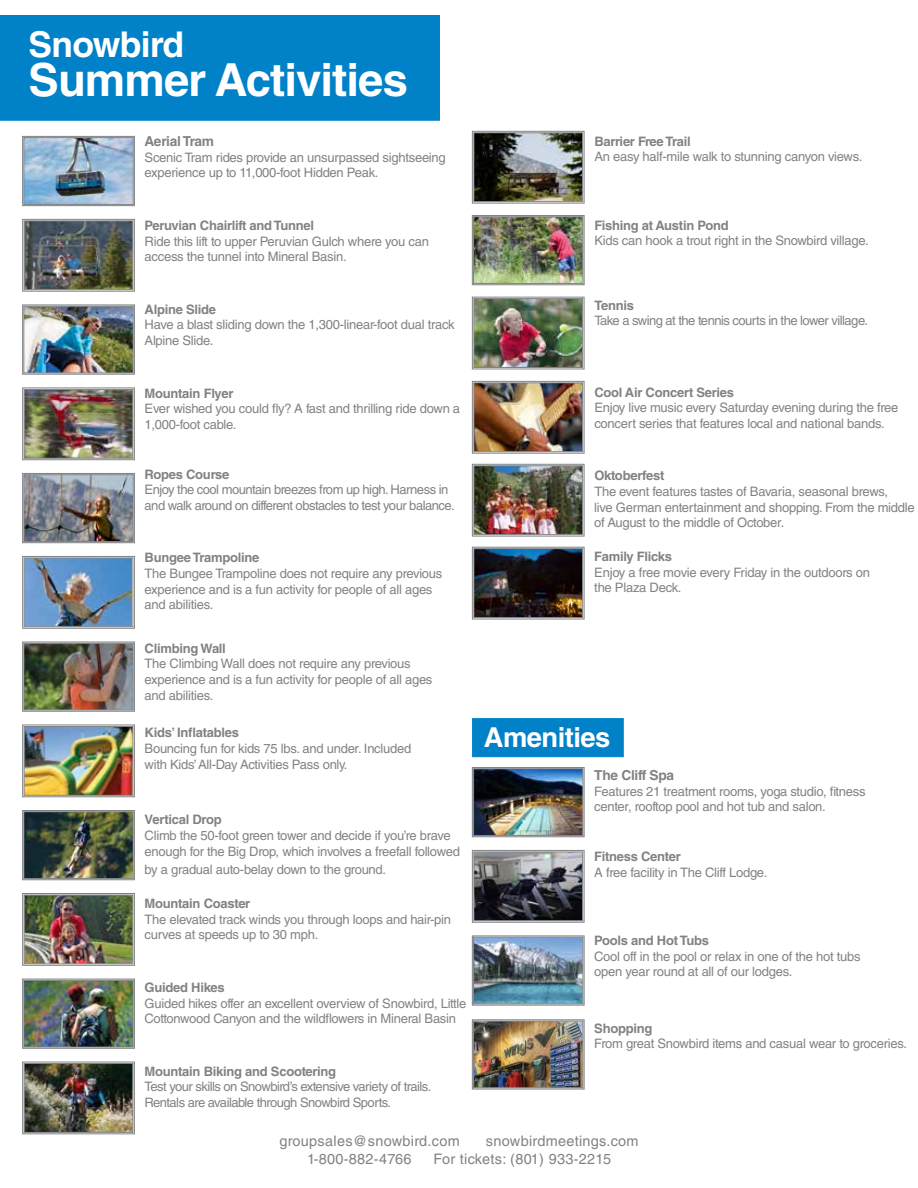
<style>
.page{position:relative;width:918px;height:1188px;background:#fff}
.page>*{position:absolute;margin:0;border:0;box-sizing:border-box;transform-origin:0 0}
.t1{font:700 45.6px "Helvetica LT Std";letter-spacing:-.02em;color:#fff}
.t2{font:700 35.55px "Helvetica LT Std";letter-spacing:-.02em;color:#fff}
.t3{font:700 27.45px "Helvetica LT Std";letter-spacing:-.02em;color:#fff}
.t4{font:14.4px "Helvetica LT Std";letter-spacing:.02em;color:#808285}
.t5{font:700 13.8px "Helvetica LT Std";letter-spacing:-.02em;color:#808285}
.t6{font:13.05px/15.6px "Helvetica LT Std";letter-spacing:-.02em;color:#808285}
.t7{font:700 13.05px "Helvetica LT Std";letter-spacing:-.02em;color:#808285}
.t8{font:13.05px/15.6px "Helvetica LT Std";letter-spacing:-.04em;color:#808285}
</style>
<div class="page">
<img style="left:22px;top:136px;width:113px;height:71px">
<div style="left:24px;top:137px;width:109px;height:68px;border:1px solid #808285"></div>
<img style="left:22px;top:218px;width:113px;height:74px">
<div style="left:24px;top:221px;width:109px;height:69px;border:1px solid #808285"></div>
<img style="left:471px;top:130px;width:114px;height:74px">
<div style="left:474px;top:133px;width:109px;height:69px;border:1px solid #808285"></div>
<img style="left:22px;top:304px;width:113px;height:71px">
<div style="left:24px;top:306px;width:109px;height:67px;border:1px solid #808285"></div>
<img style="left:471px;top:215px;width:114px;height:71px">
<div style="left:473px;top:217px;width:110px;height:67px;border:1px solid #808285"></div>
<img style="left:22px;top:387px;width:113px;height:74px">
<div style="left:24px;top:389px;width:109px;height:69px;border:1px solid #808285"></div>
<img style="left:471px;top:296px;width:114px;height:74px">
<div style="left:474px;top:298px;width:109px;height:70px;border:1px solid #808285"></div>
<img style="left:22px;top:473px;width:113px;height:71px">
<div style="left:24px;top:475px;width:109px;height:67px;border:1px solid #808285"></div>
<img style="left:22px;top:810px;width:113px;height:71px">
<div style="left:24px;top:812px;width:109px;height:67px;border:1px solid #808285"></div>
<img style="left:22px;top:556px;width:113px;height:73px">
<div style="left:24px;top:558px;width:109px;height:69px;border:1px solid #808285"></div>
<img style="left:22px;top:893px;width:113px;height:73px">
<div style="left:24px;top:895px;width:109px;height:69px;border:1px solid #808285"></div>
<img style="left:22px;top:641px;width:113px;height:71px">
<div style="left:24px;top:643px;width:109px;height:67px;border:1px solid #808285"></div>
<img style="left:22px;top:978px;width:113px;height:71px">
<div style="left:24px;top:980px;width:109px;height:67px;border:1px solid #808285"></div>
<img style="left:22px;top:724px;width:113px;height:74px">
<div style="left:24px;top:726px;width:109px;height:69px;border:1px solid #808285"></div>
<img style="left:22px;top:1061px;width:113px;height:74px">
<div style="left:24px;top:1063px;width:109px;height:70px;border:1px solid #808285"></div>
<img style="left:471px;top:380px;width:114px;height:74px">
<div style="left:474px;top:383px;width:109px;height:69px;border:1px solid #808285"></div>
<img style="left:471px;top:463px;width:114px;height:74px">
<div style="left:474px;top:466px;width:109px;height:69px;border:1px solid #808285"></div>
<img style="left:471px;top:546px;width:114px;height:74px">
<div style="left:474px;top:549px;width:109px;height:69px;border:1px solid #808285"></div>
<div style="left:0;top:15px;width:440px;height:106px;background:#0081c8"></div>
<img style="left:471px;top:767px;width:114px;height:71px">
<div style="left:473px;top:769px;width:110px;height:67px;border:1px solid #808285"></div>
<svg style="left:471px;top:849px;width:114px;height:74px;background:#5f6166"></svg>
<div style="left:474px;top:852px;width:109px;height:69px;border:1px solid #808285"></div>
<img style="left:471px;top:935px;width:114px;height:71px">
<div style="left:473px;top:937px;width:110px;height:67px;border:1px solid #808285"></div>
<img style="left:471px;top:1019px;width:114px;height:71px">
<div style="left:473px;top:1021px;width:110px;height:67px;border:1px solid #808285"></div>
<div style="left:472px;top:718px;width:152px;height:39px;background:#0081c8;border:1px solid #0081c8"></div>
<h2 class="t2" style="left:29px;top:23px;width:157px">Snowbird</h2>
<h1 class="t1" style="left:29px;top:52px;width:381px">Summer Activities</h1>
<p class="t5" style="left:145px;top:133px;width:71px">Aerial Tram</p>
<p class="t6" style="left:145px;top:149px;width:303px">Scenic Tram rides provide an unsurpassed sightseeing experience up to 11,000-foot Hidden Peak.</p>
<p class="t7" style="left:145px;top:217px;width:171px">Peruvian Chairlift and Tunnel</p>
<p class="t6" style="left:145px;top:233px;width:286px">Ride this lift to upper Peruvian Gulch where you can access the tunnel into Mineral Basin.</p>
<p class="t7" style="left:145px;top:301px;width:73px">Alpine Slide</p>
<p class="t6" style="left:145px;top:317px;width:311px">Have a blast sliding down the 1,300-linear-foot dual track<br>Alpine Slide.</p>
<p class="t7" style="left:145px;top:385px;width:90px">Mountain Flyer</p>
<p class="t6" style="left:145px;top:401px;width:317px">Ever wished you could fly? A fast and thrilling ride down a<br>1,000-foot cable.</p>
<p class="t7" style="left:145px;top:466px;width:86px">Ropes Course</p>
<p class="t8" style="left:145px;top:482px;width:312px">Enjoy the cool mountain breezes from up high. Harness in and walk around on different obstacles to test your balance.</p>
<p class="t7" style="left:145px;top:550px;width:116px">Bungee Trampoline</p>
<p class="t6" style="left:145px;top:566px;width:299px">The Bungee Trampoline does not require any previous experience and is a fun activity for people of all ages and abilities.</p>
<p class="t7" style="left:145px;top:640px;width:83px">Climbing Wall</p>
<p class="t6" style="left:145px;top:656px;width:289px">The Climbing Wall does not require any previous experience and is a fun activity for people of all ages and abilities.</p>
<p class="t7" style="left:145px;top:725px;width:96px">Kids’ Inflatables</p>
<p class="t6" style="left:145px;top:741px;width:268px">Bouncing fun for kids 75 lbs. and under. Included with Kids’ All-Day Activities Pass only.</p>
<p class="t7" style="left:145px;top:812px;width:79px">Vertical Drop</p>
<p class="t6" style="left:145px;top:828px;width:317px">Climb the 50-foot green tower and decide if you’re brave enough for the Big Drop, which involves a freefall followed</p>
<p class="t6" style="left:145px;top:862px;width:243px">by a gradual auto-belay down to the ground.</p>
<p class="t7" style="left:145px;top:896px;width:107px">Mountain Coaster</p>
<p class="t6" style="left:145px;top:911px;width:308px">The elevated track winds you through loops and hair-pin curves at speeds up to 30 mph.</p>
<p class="t7" style="left:145px;top:979px;width:82px">Guided Hikes</p>
<p class="t6" style="left:145px;top:995px;width:323px">Guided hikes offer an excellent overview of Snowbird, Little<br>Cottonwood Canyon and the wildflowers in Mineral Basin</p>
<p class="t7" style="left:145px;top:1063px;width:193px">Mountain Biking and Scootering</p>
<p class="t8" style="left:145px;top:1079px;width:288px">Test your skills on Snowbird’s extensive variety of trails.<br>Rentals are available through Snowbird Sports.</p>
<p class="t7" style="left:594px;top:133px;width:98px">Barrier Free Trail</p>
<p class="t6" style="left:594px;top:149px;width:270px">An easy half-mile walk to stunning canyon views.</p>
<p class="t7" style="left:594px;top:217px;width:136px">Fishing at Austin Pond</p>
<p class="t6" style="left:594px;top:233px;width:276px">Kids can hook a trout right in the Snowbird village.</p>
<p class="t7" style="left:594px;top:297px;width:41px">Tennis</p>
<p class="t8" style="left:594px;top:313px;width:275px">Take a swing at the tennis courts in the lower village.</p>
<p class="t7" style="left:594px;top:384px;width:141px">Cool Air Concert Series</p>
<p class="t6" style="left:594px;top:400px;width:306px">Enjoy live music every Saturday evening during the free concert series that features local and national bands.</p>
<p class="t7" style="left:594px;top:468px;width:72px">Oktoberfest</p>
<p class="t6" style="left:594px;top:484px;width:322px">The event features tastes of Bavaria, seasonal brews,<br>live German entertainment and shopping. From the middle of August to the middle of October.</p>
<p class="t7" style="left:594px;top:549px;width:79px">Family Flicks</p>
<p class="t6" style="left:594px;top:564px;width:277px">Enjoy a free movie every Friday in the outdoors on the Plaza Deck.</p>
<h3 class="t3" style="left:484px;top:721px;width:128px">Amenities</h3>
<p class="t5" style="left:594px;top:767px;width:81px">The Cliff Spa</p>
<p class="t6" style="left:594px;top:783px;width:273px">Features 21 treatment rooms, yoga studio, fitness center, rooftop pool and hot tub and salon.</p>
<p class="t7" style="left:594px;top:849px;width:88px">Fitness Center</p>
<p class="t6" style="left:594px;top:864px;width:175px">A free facility in The Cliff Lodge.</p>
<p class="t7" style="left:594px;top:932px;width:116px">Pools and Hot Tubs</p>
<p class="t6" style="left:594px;top:948px;width:268px">Cool off in the pool or relax in one of the hot tubs open year round at all of our lodges.</p>
<p class="t7" style="left:594px;top:1020px;width:60px">Shopping</p>
<p class="t6" style="left:594px;top:1036px;width:314px">From great Snowbird items and casual wear to groceries.</p>
<p class="t4" style="left:280px;top:1133px;width:182px">groupsales@snowbird.com</p>
<p class="t4" style="left:486px;top:1133px;width:154px">snowbirdmeetings.com</p>
<p class="t4" style="left:307px;top:1150px;width:106px">1-800-882-4766</p>
<p class="t4" style="left:433px;top:1150px;width:179px">For tickets: (801) 933-2215</p>
</div>
